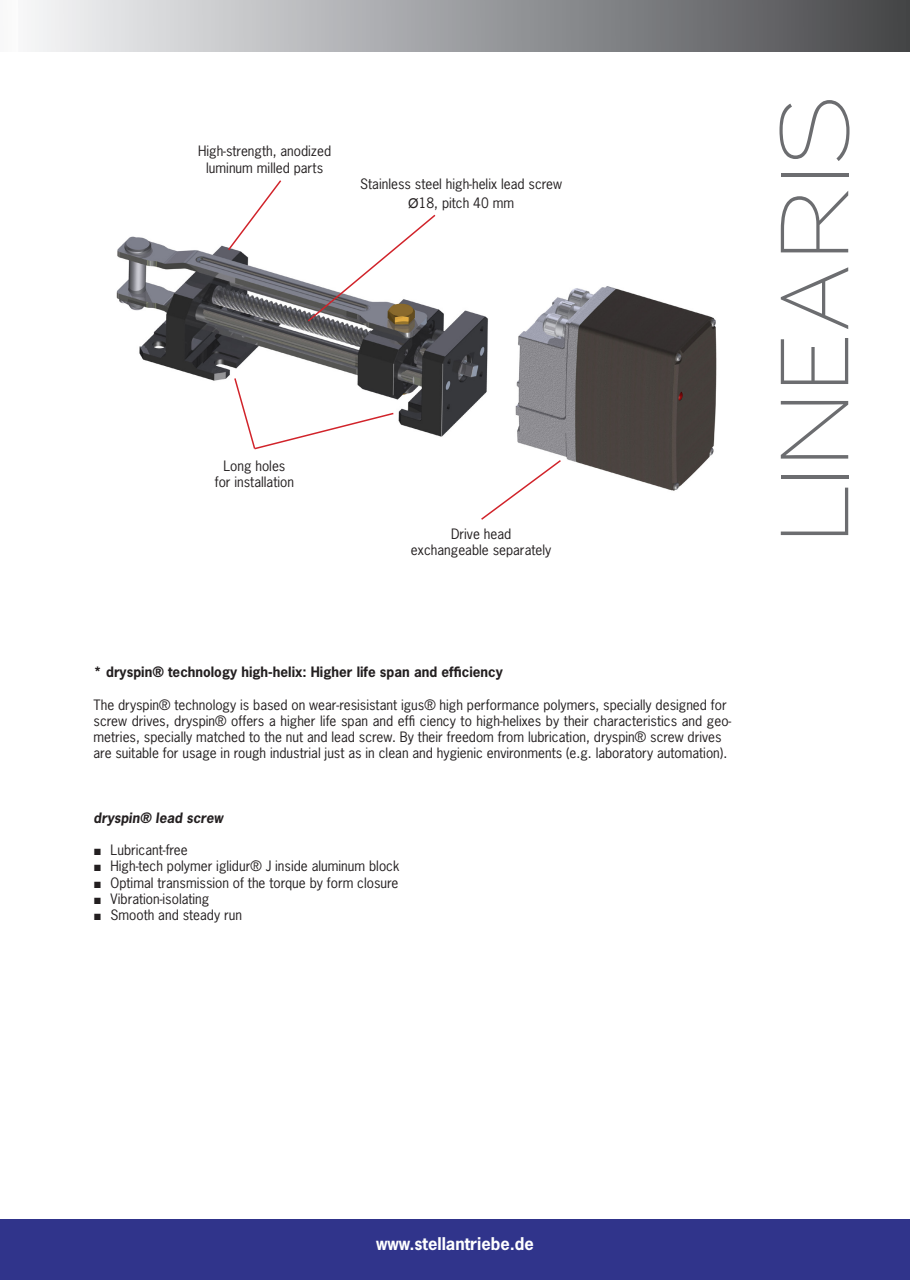
<style>
.page{position:relative;width:910px;height:1280px;background:#fff}
.page>*{position:absolute;margin:0;border:0;box-sizing:border-box;transform-origin:0 0}
.t1{font:93px "Sansumi";letter-spacing:-.085em;color:#6c6d70}
.t2{font:700 16.5px "News Gothic Std";color:#fff}
.t3{font:13.5px/16.2px "News Gothic Std";color:#231f20;text-align:center}
.t4{font:700 13.5px "News Gothic Std";color:#231f20}
.t5{font:italic 700 13.5px "News Gothic Std";color:#231f20}
.s1{font-family:"Arial"}
</style>
<div class="page">
<div style="left:0;top:1219px;width:910px;height:61px;background:#30348b"></div>
<div style="left:0;top:0;width:910px;height:52px;background:linear-gradient(to right,#f8f9fb,#46474a)"></div>
<div style="left:0;top:0;width:17px;height:52px;background:#fafafa"></div>
<img style="left:116px;top:236px;width:601px;height:255px">
<svg style="left:226px;top:180px;width:57px;height:72px"></svg>
<svg style="left:306px;top:214px;width:131px;height:109px"></svg>
<svg style="left:233px;top:377px;width:162px;height:73px"></svg>
<svg style="left:479px;top:459px;width:83px;height:61px"></svg>
<p class="t3" style="left:198px;top:143px;width:135px">High-strength, anodized luminum milled parts</p>
<p class="t3" style="left:360px;top:174px;width:203px;line-height:19.5px">Stainless steel high-helix lead screw<br><span class="s1">Ø</span>18, pitch 40 mm</p>
<p class="t3" style="left:215px;top:457px;width:81px">Long holes for installation</p>
<p class="t3" style="left:411px;top:525px;width:142px">Drive head exchangeable separately</p>
<p class="t4" style="left:94px;top:663px;width:411px">* dryspin® technology high-helix: Higher life span and efficiency</p>
<p class="t3" style="left:94px;top:696px;width:639px;text-align:left">The dryspin® technology is based on wear-resisistant igus® high performance polymers, specially designed for screw drives, dryspin® offers a higher life span and effi ciency to high-helixes by their characteristics and geo&shy;metries, specially matched to the nut and lead screw. By their freedom from lubrication, dryspin® screw drives are suitable for usage in rough industrial just as in clean and hygienic environments (e.g. laboratory automation).</p>
<p class="t5" style="left:94px;top:809px;width:131px">dryspin® lead screw</p>
<p class="t3" style="left:94px;top:842px;width:96px"><span class="s1">■</span> Lubricant-free</p>
<p class="t3" style="left:94px;top:858px;width:307px"><span class="s1">■</span> High-tech polymer iglidur® J inside aluminum block</p>
<p class="t3" style="left:94px;top:874px;width:306px"><span class="s1">■</span> Optimal transmission of the torque by form closure</p>
<p class="t3" style="left:94px;top:890px;width:117px"><span class="s1">■</span> Vibration-isolating</p>
<p class="t3" style="left:94px;top:907px;width:150px"><span class="s1">■</span> Smooth and steady run</p>
<h1 class="t1" style="left:769px;top:548px;width:456px;rotate:-90deg">LINEARIS</h1>
<p class="t2" style="left:376px;top:1233px;width:159px">www.stellantriebe.de</p>
</div>
